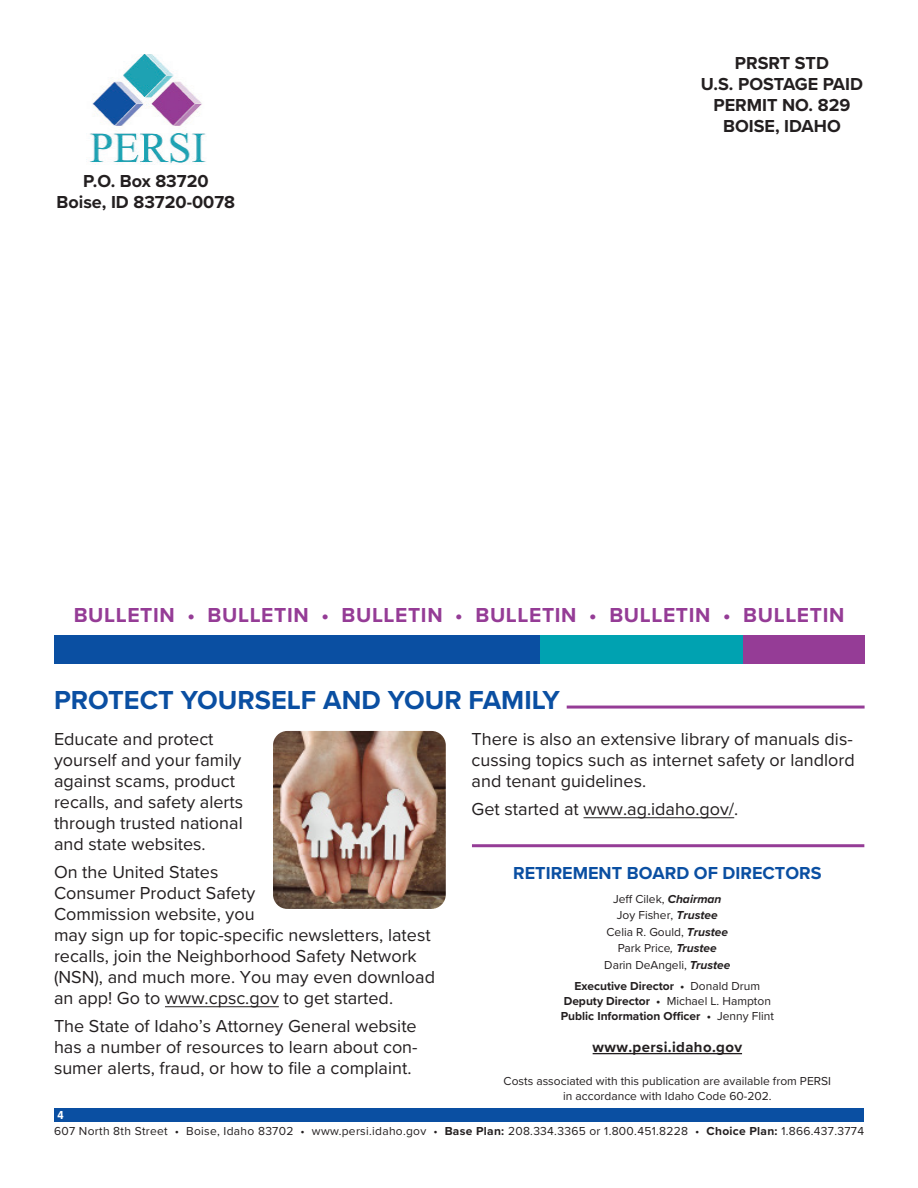
<style>
.page{position:relative;width:918px;height:1188px;background:#fff}
.page>*{position:absolute;margin:0;border:0;box-sizing:border-box;transform-origin:0 0}
.t1{font:700 27px "Proxima Nova";color:#0a4fa2}
.t2{font:700 21px "Proxima Nova";letter-spacing:.03em;color:#953c96}
.t3{font:18px/21px "Proxima Nova";color:#231f20}
.t4{font:700 18px/21px "Proxima Nova";color:#231f20;text-align:center}
.t5{font:700 18px "Proxima Nova";color:#0a4fa2}
.t6{font:700 15px "Proxima Nova";letter-spacing:.025em;color:#231f20}
.t7{font:12px "Proxima Nova";color:#231f20}
.t8{font:12px "Proxima Nova";letter-spacing:.025em;color:#231f20}
.t9{font:700 12px "Proxima Nova";color:#231f20}
.t10{font:700 12px "Proxima Nova Cond";color:#fff}
.s1{font-weight:700;font-style:italic}
.s2{font-style:italic}
.s3{font-weight:400}
.s4{font-weight:700}
</style>
<div class="page">
<div style="left:689px;top:636px;width:175px;height:28px;background:#953c96"></div>
<div style="left:484px;top:636px;width:259px;height:28px;background:#00a2b1"></div>
<div style="left:54px;top:636px;width:486px;height:28px;background:#0a4fa2"></div>
<div style="left:54px;top:1108px;width:810px;height:13px;background:#0a4fa2"></div>
<img style="left:86px;top:54px;width:120px;height:110px">
<hr style="left:593px;top:1053px;width:149px;height:1px;background:#231f20">
<hr style="left:567px;top:706px;width:298px;height:3px;background:#953c96">
<hr style="left:165px;top:1006px;width:114px;height:1px;background:#231f20">
<img style="left:273px;top:731px;width:173px;height:178px">
<hr style="left:583px;top:817px;width:151px;height:1px;background:#231f20">
<hr style="left:472px;top:844px;width:392px;height:3px;background:#953c96">
<p class="t4" style="left:83px;top:170px;width:127px">P.O. Box 83720</p>
<p class="t4" style="left:57px;top:191px;width:180px">Boise, ID 83720-0078</p>
<p class="t4" style="left:735px;top:52px;width:96px">PRSRT STD</p>
<p class="t4" style="left:701px;top:73px;width:164px">U.S. POSTAGE PAID</p>
<p class="t4" style="left:713px;top:94px;width:139px">PERMIT NO. 829<br>BOISE, IDAHO</p>
<p class="t2" style="left:74px;top:600px;width:772px">BULLETIN • BULLETIN • BULLETIN • BULLETIN • BULLETIN • BULLETIN</p>
<p class="t1" style="left:54px;top:680px;width:507px">PROTECT YOURSELF AND YOUR FAMILY</p>
<p class="t3" style="left:54px;top:728px;width:191px">Educate and protect yourself and your family against scams, product recalls, and safety alerts through trusted national and state websites.</p>
<p class="t3" style="left:54px;top:861px;width:383px">On the United States<br>Consumer Product Safety<br>Commission website, you<br>may sign up for topic-specific newsletters, latest recalls, join the Neighborhood Safety Network (NSN), and much more. You may even download an app! Go to www.cpsc.gov to get started.</p>
<p class="t3" style="left:54px;top:1014px;width:365px;text-align:justify">The State of Idaho’s Attorney General website has a number of resources to learn about con&shy;sumer alerts, fraud, or how to file a complaint.</p>
<p class="t3" style="left:472px;top:728px;width:385px;text-align:justify">There is also an extensive library of manuals dis&shy;cussing topics such as internet safety or landlord and tenant guidelines.</p>
<p class="t3" style="left:472px;top:798px;width:268px">Get started at www.ag.idaho.gov/.</p>
<p class="t5" style="left:513px;top:860px;width:310px">RETIREMENT BOARD OF DIRECTORS</p>
<p class="t7" style="left:613px;top:890px;width:110px">Jeff Cilek, <span class="s1">Chairman</span></p>
<p class="t7" style="left:617px;top:906px;width:102px">Joy Fisher, <span class="s1">Trustee</span></p>
<p class="t7" style="left:607px;top:923px;width:123px">Celia R. Gould, <span class="s1">Trustee</span></p>
<p class="t7" style="left:618px;top:939px;width:101px">Park Price<span class="s2">,</span> <span class="s1">Trustee</span></p>
<p class="t7" style="left:604px;top:956px;width:128px">Darin DeAngeli, <span class="s1">Trustee</span></p>
<p class="t9" style="left:575px;top:977px;width:187px">Executive Director • <span class="s3">Donald Drum</span></p>
<p class="t7" style="left:564px;top:992px;width:209px"><span class="s4">Deputy Director •</span> Michael L. Hampton</p>
<p class="t9" style="left:561px;top:1007px;width:215px">Public Information Officer • <span class="s3">Jenny Flint</span></p>
<p class="t6" style="left:593px;top:1035px;width:151px">www.persi.idaho.gov</p>
<p class="t7" style="left:504px;top:1072px;width:329px">Costs associated with this publication are available from PERSI</p>
<p class="t7" style="left:563px;top:1087px;width:210px">in accordance with Idaho Code 60-202.</p>
<p class="t10" style="left:58px;top:1106px;width:8px">4</p>
<p class="t8" style="left:54px;top:1122px;width:811px">607 North 8th Street • Boise, Idaho 83702 • www.persi.idaho.gov • <span class="s4">Base Plan:</span> 208.334.3365 or 1.800.451.8228 • <span class="s4">Choice Plan:</span> 1.866.437.3774</p>
</div>
